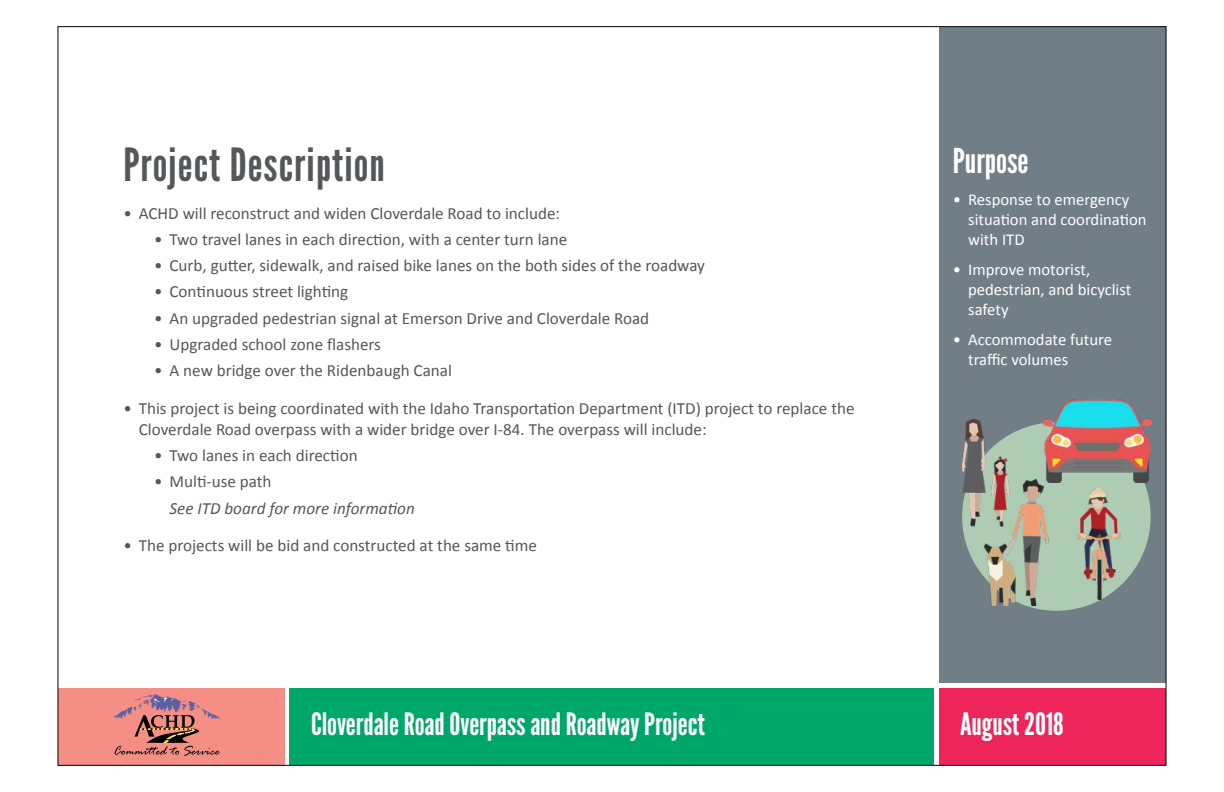
<style>
.page{position:relative;width:1224px;height:792px;background:#fff}
.page>*{position:absolute;margin:0;border:0;box-sizing:border-box;transform-origin:0 0}
.t1{font:45.7px "League Gothic";letter-spacing:.025em;color:#54585a}
.t2{font:34.2px "League Gothic";color:#fff}
.t3{font:30.8px "League Gothic";color:#fff}
.t4{font:17.1px/20.5px "Calibri";color:#54585a}
.t5{font:italic 17.1px "Calibri";color:#54585a}
.t6{font:16.7px/20px "Calibri";color:#fff}
</style>
<div class="page">
<div style="left:290px;top:688px;width:644px;height:77px;background:#00a76b"></div>
<div style="left:58px;top:688px;width:227px;height:77px;background:#f58f86"></div>
<div style="left:939px;top:688px;width:227px;height:77px;background:#ee255a"></div>
<svg style="left:114px;top:694px;width:107px;height:62px"></svg>
<div style="left:939px;top:27px;width:227px;height:656px;background:#727e86"></div>
<div style="left:962px;top:422px;width:189px;height:189px;background:#aecbb4;border-radius:50%"></div>
<img style="left:1044px;top:400px;width:107px;height:83px">
<img style="left:961px;top:418px;width:71px;height:108px">
<img style="left:970px;top:458px;width:92px;height:148px">
<img style="left:1071px;top:441px;width:57px;height:159px">
<h1 class="t1" style="left:123px;top:138px;width:263px">Project Description</h1>
<p class="t4" style="left:123px;top:203px;width:438px">• ACHD will reconstruct and widen Cloverdale Road to include:</p>
<p class="t4" style="left:154px;top:229px;width:415px">• Two travel lanes in each direction, with a center turn lane</p>
<p class="t4" style="left:154px;top:255px;width:552px">• Curb, gutter, sidewalk, and raised bike lanes on the both sides of the roadway</p>
<p class="t4" style="left:154px;top:282px;width:196px">• Continuous street lighting</p>
<p class="t4" style="left:154px;top:308px;width:497px">• An upgraded pedestrian signal at Emerson Drive and Cloverdale Road</p>
<p class="t4" style="left:154px;top:334px;width:228px">• Upgraded school zone flashers</p>
<p class="t4" style="left:154px;top:361px;width:299px">• A new bridge over the Ridenbaugh Canal</p>
<p class="t4" style="left:139px;top:398px;width:717px;text-indent:-15px">• This project is being coordinated with the Idaho Transportation Department (ITD) project to replace the<br>Cloverdale Road overpass with a wider bridge over I-84. The overpass will include:</p>
<p class="t4" style="left:154px;top:445px;width:205px">• Two lanes in each direction</p>
<p class="t4" style="left:154px;top:471px;width:119px">• Multi-use path</p>
<p class="t5" style="left:170px;top:496px;width:247px">See ITD board for more information</p>
<p class="t4" style="left:123px;top:536px;width:415px">• The projects will be bid and constructed at the same time</p>
<h2 class="t2" style="left:953px;top:140px;width:77px">Purpose</h2>
<p class="t6" style="left:968px;top:190px;width:180px;text-indent:-15px">• Response to emergency situation and coordination with ITD</p>
<p class="t6" style="left:968px;top:259px;width:165px;text-indent:-15px">• Improve motorist, pedestrian, and bicyclist safety</p>
<p class="t6" style="left:968px;top:329px;width:145px;line-height:20.5px;text-indent:-15px">• Accommodate future traffic volumes</p>
<h3 class="t3" style="left:311px;top:705px;width:395px">Cloverdale Road Overpass and Roadway Project</h3>
<h3 class="t3" style="left:960px;top:705px;width:105px">August 2018</h3>
</div>
